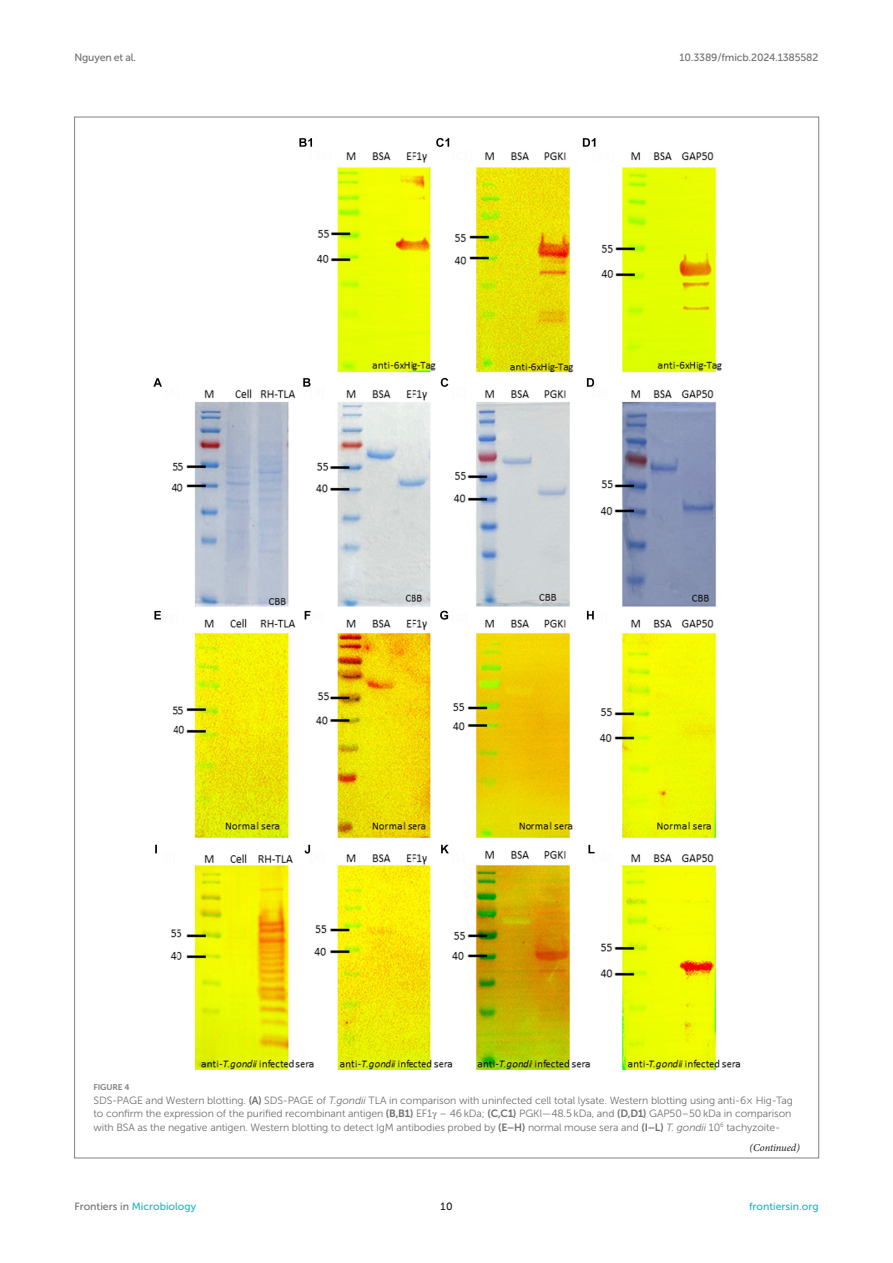
<style>
.page{position:relative;width:893px;height:1263px;background:#fff}
.page>*{position:absolute;margin:0;border:0;box-sizing:border-box;transform-origin:0 0}
.FIG_LEG{font:10.5px/13.5px "Museo Sans 300";letter-spacing:-.01em;color:#706f70}
.t1{font:10.5px "Museo Sans 500";color:#1db5c3}
.t2{font:10.5px "Museo Sans 500";letter-spacing:-.015em;color:#706f70}
.T_Continue{font:italic 10.5px "Minion Pro";letter-spacing:-.01em;color:#1b1c1b}
.t3{font:10.5px "Museo Sans 500";color:#1b1c1b}
.FIG_HD{font:8.25px "Museo Sans 700";letter-spacing:-.01em;color:#7e7f7f}
.s1{font-family:"Museo Sans 700"}
.s2{font-style:italic}
.s3{font-family:"STIX General"}
.s4{color:#706f70}
</style>
<div class="page">
<img style="left:153px;top:138px;width:588px;height:933px">
<p class="t2" style="left:74px;top:51px;width:63px">Nguyen et al.</p>
<p class="t2" style="left:680px;top:51px;width:140px">10.3389/fmicb.2024.1385582</p>
<p class="FIG_HD" style="left:94px;top:1083px;width:37px">FIGURE 4</p>
<p class="FIG_LEG" style="left:94px;top:1093px;width:701px">SDS-PAGE and Western blotting. <span class="s1">(A)</span> SDS-PAGE of <span class="s2">T.gondii</span> TLA in comparison with uninfected cell total lysate. Western blotting using anti-6× Hig-Tag to confirm the expression of the purified recombinant antigen <span class="s1">(B,B1)</span> EF1<span class="s3">γ</span> – 46 kDa; <span class="s1">(C,C1)</span> PGKI—48.5 kDa, and <span class="s1">(D,D1)</span> GAP50–50 kDa in comparison with BSA as the negative antigen. Western blotting to detect IgM antibodies probed by <span class="s1">(E–H)</span> normal mouse sera and <span class="s1">(I–L)</span> <span class="s2">T. gondii</span> 10<sup>6</sup> tachyzoite-</p>
<p class="T_Continue" style="left:750px;top:1140px;width:52px">(Continued)</p>
<p class="t1" style="left:74px;top:1200px;width:123px"><span class="s4">Frontiers in</span> Microbiology</p>
<p class="t3" style="left:440px;top:1200px;width:14px">10</p>
<p class="t1" style="left:749px;top:1200px;width:71px">frontiersin.org</p>
</div>
